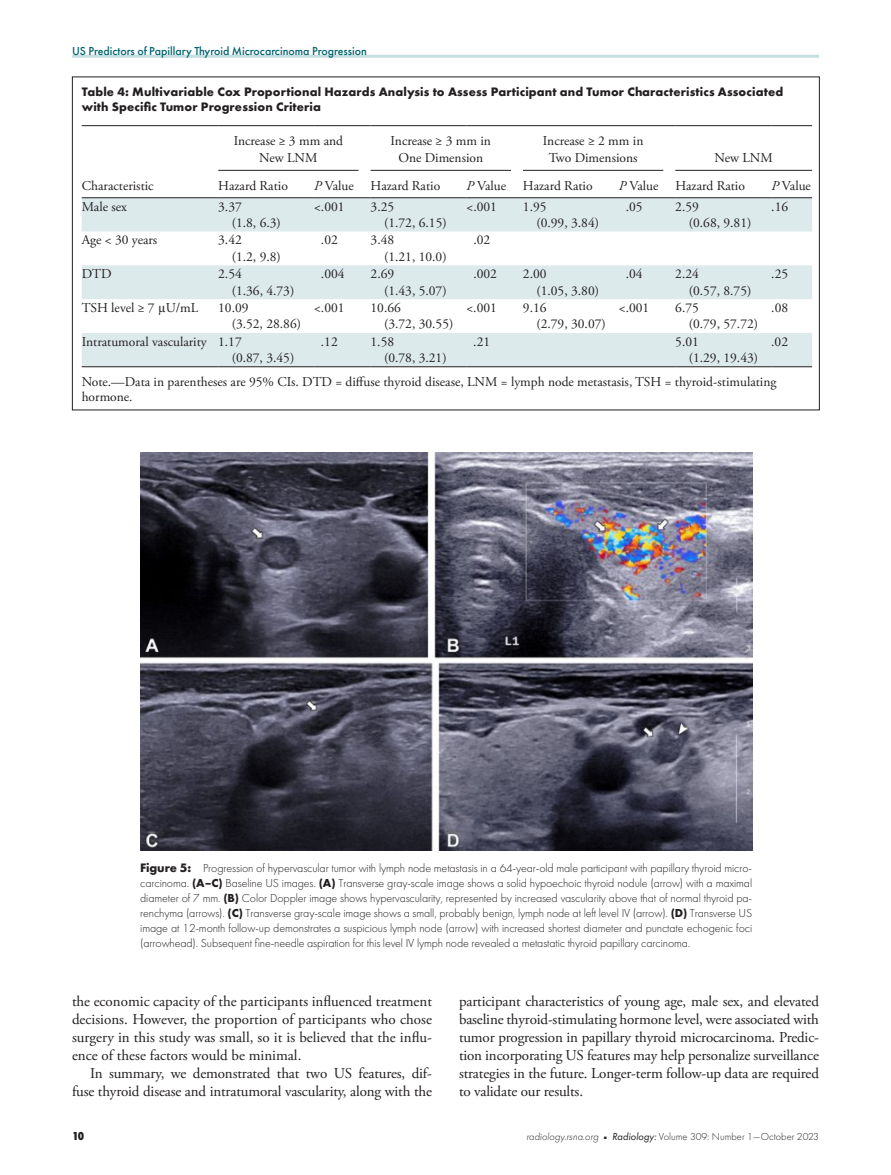
<style>
.page{position:relative;width:891px;height:1175px;background:#fff}
.page>*{position:absolute;margin:0;border:0;box-sizing:border-box;transform-origin:0 0}
.t1{font:15px/18px "Adobe Garamond Pro";letter-spacing:-.01em;color:#231f20;text-align:justify}
.t2{font:13.5px/16.5px "Adobe Garamond Pro";color:#231f20}
.t3{font:700 12.75px/15px "Futura PT";letter-spacing:.01em;color:#231f20}
.t4{font:300 12px/15px "Futura PT";letter-spacing:-.01em;color:#231f20;text-align:justify}
.t5{font:500 12px "Futura PT";color:#00636d}
.t6{font:800 12px "Futura PT Cond";color:#231f20}
.t7{font:300 10.5px "Futura PT";color:#231f20}
.s1{font-style:italic}
.s2{font-family:"Times New Roman"}
.s3{font-weight:700;font-size:12.75px}
.s4{font-weight:700}
.s5{font-weight:400;font-style:italic}
</style>
<div class="page">
<hr style="left:72px;top:55px;width:747px;height:3px;background:#c6dee1">
<svg style="left:82px;top:198px;width:730px;height:168px;fill:#dceaec"></svg>
<hr style="left:82px;top:125px;width:136px;height:1px;background:#231f20">
<hr style="left:218px;top:125px;width:96px;height:1px;background:#231f20">
<hr style="left:314px;top:125px;width:57px;height:1px;background:#231f20">
<hr style="left:371px;top:125px;width:96px;height:1px;background:#231f20">
<hr style="left:467px;top:125px;width:56px;height:1px;background:#231f20">
<hr style="left:523px;top:125px;width:96px;height:1px;background:#231f20">
<hr style="left:619px;top:125px;width:56px;height:1px;background:#231f20">
<hr style="left:675px;top:125px;width:96px;height:1px;background:#231f20">
<hr style="left:771px;top:125px;width:41px;height:1px;background:#231f20">
<hr style="left:82px;top:197px;width:136px;height:1px;background:#231f20">
<hr style="left:218px;top:197px;width:96px;height:1px;background:#231f20">
<hr style="left:314px;top:197px;width:57px;height:1px;background:#231f20">
<hr style="left:371px;top:197px;width:96px;height:1px;background:#231f20">
<hr style="left:467px;top:197px;width:56px;height:1px;background:#231f20">
<hr style="left:523px;top:197px;width:96px;height:1px;background:#231f20">
<hr style="left:619px;top:197px;width:56px;height:1px;background:#231f20">
<hr style="left:675px;top:197px;width:96px;height:1px;background:#231f20">
<hr style="left:771px;top:197px;width:41px;height:1px;background:#231f20">
<hr style="left:82px;top:366px;width:136px;height:1px;background:#231f20">
<hr style="left:218px;top:366px;width:96px;height:1px;background:#231f20">
<hr style="left:314px;top:366px;width:57px;height:1px;background:#231f20">
<hr style="left:371px;top:366px;width:96px;height:1px;background:#231f20">
<hr style="left:467px;top:366px;width:56px;height:1px;background:#231f20">
<hr style="left:523px;top:366px;width:96px;height:1px;background:#231f20">
<hr style="left:619px;top:366px;width:56px;height:1px;background:#231f20">
<hr style="left:675px;top:366px;width:96px;height:1px;background:#231f20">
<hr style="left:771px;top:366px;width:41px;height:1px;background:#231f20">
<hr style="left:218px;top:170px;width:141px;height:1px;background:#231f20">
<hr style="left:371px;top:170px;width:140px;height:1px;background:#231f20">
<hr style="left:523px;top:170px;width:140px;height:1px;background:#231f20">
<hr style="left:675px;top:170px;width:137px;height:1px;background:#231f20">
<img style="left:140px;top:452px;width:612px;height:398px">
<p class="t5" style="left:72px;top:44px;width:297px">US Predictors of Papillary Thyroid Microcarcinoma Progression</p>
<p class="t3" style="left:82px;top:84px;width:703px">Table 4: Multivariable Cox Proportional Hazards Analysis to Assess Participant and Tumor Characteristics Associated with Specific Tumor Progression Criteria</p>
<p class="t2" style="left:82px;top:177px;width:73px">Characteristic</p>
<p class="t2" style="left:234px;top:133px;width:111px;text-align:center">Increase ≥ 3 mm and<br>New LNM</p>
<p class="t2" style="left:391px;top:133px;width:102px;text-align:center">Increase ≥ 3 mm in<br>One Dimension</p>
<p class="t2" style="left:543px;top:133px;width:102px;text-align:center">Increase ≥ 2 mm in<br>Two Dimensions</p>
<p class="t2" style="left:715px;top:150px;width:60px">New LNM</p>
<p class="t2" style="left:218px;top:177px;width:71px">Hazard Ratio</p>
<p class="t2" style="left:314px;top:177px;width:128px"><span class="s1">P</span> Value Hazard Ratio</p>
<p class="t2" style="left:467px;top:177px;width:128px"><span class="s1">P</span> Value Hazard Ratio</p>
<p class="t2" style="left:619px;top:177px;width:128px"><span class="s1">P</span> Value Hazard Ratio</p>
<p class="t2" style="left:771px;top:177px;width:41px"><span class="s1">P</span> Value</p>
<p class="t2" style="left:82px;top:198px;width:47px">Male sex</p>
<p class="t2" style="left:232px;top:198px;width:51px;text-indent:-14px">3.37<br>(1.8, 6.3)</p>
<p class="t2" style="left:314px;top:198px;width:32px">&lt;.001</p>
<p class="t2" style="left:384px;top:198px;width:64px;text-indent:-14px">3.25<br>(1.72, 6.15)</p>
<p class="t2" style="left:467px;top:198px;width:32px">&lt;.001</p>
<p class="t2" style="left:536px;top:198px;width:64px;text-indent:-14px">1.95<br>(0.99, 3.84)</p>
<p class="t2" style="left:626px;top:198px;width:18px">.05</p>
<p class="t2" style="left:689px;top:198px;width:64px;text-indent:-14px">2.59<br>(0.68, 9.81)</p>
<p class="t2" style="left:771px;top:198px;width:18px">.16</p>
<p class="t2" style="left:82px;top:232px;width:77px">Age &lt; 30 years</p>
<p class="t2" style="left:232px;top:232px;width:51px;text-indent:-14px">3.42<br>(1.2, 9.8)</p>
<p class="t2" style="left:321px;top:232px;width:18px">.02</p>
<p class="t2" style="left:384px;top:232px;width:64px;text-indent:-14px">3.48<br>(1.21, 10.0)</p>
<p class="t2" style="left:473px;top:232px;width:18px">.02</p>
<p class="t2" style="left:82px;top:266px;width:31px">DTD</p>
<p class="t2" style="left:232px;top:266px;width:64px;text-indent:-14px">2.54<br>(1.36, 4.73)</p>
<p class="t2" style="left:321px;top:266px;width:25px">.004</p>
<p class="t2" style="left:384px;top:266px;width:64px;text-indent:-14px">2.69<br>(1.43, 5.07)</p>
<p class="t2" style="left:473px;top:266px;width:25px">.002</p>
<p class="t2" style="left:536px;top:266px;width:64px;text-indent:-14px">2.00<br>(1.05, 3.80)</p>
<p class="t2" style="left:626px;top:266px;width:18px">.04</p>
<p class="t2" style="left:689px;top:266px;width:64px;text-indent:-14px">2.24<br>(0.57, 8.75)</p>
<p class="t2" style="left:771px;top:266px;width:18px">.25</p>
<p class="t2" style="left:82px;top:300px;width:118px">TSH level ≥ 7 <span class="s2">µ</span>U/mL</p>
<p class="t2" style="left:232px;top:300px;width:71px;text-indent:-14px">10.09<br>(3.52, 28.86)</p>
<p class="t2" style="left:314px;top:300px;width:32px">&lt;.001</p>
<p class="t2" style="left:384px;top:300px;width:71px;text-indent:-13px">10.66<br>(3.72, 30.55)</p>
<p class="t2" style="left:467px;top:300px;width:32px">&lt;.001</p>
<p class="t2" style="left:536px;top:300px;width:71px;text-indent:-14px">9.16<br>(2.79, 30.07)</p>
<p class="t2" style="left:619px;top:300px;width:32px">&lt;.001</p>
<p class="t2" style="left:689px;top:300px;width:71px;text-indent:-14px">6.75<br>(0.79, 57.72)</p>
<p class="t2" style="left:771px;top:300px;width:18px">.08</p>
<p class="t2" style="left:232px;top:334px;width:64px;text-indent:-150px">Intratumoral vascularity 1.17<br>(0.87, 3.45)</p>
<p class="t2" style="left:321px;top:334px;width:18px">.12</p>
<p class="t2" style="left:384px;top:334px;width:64px;text-indent:-14px">1.58<br>(0.78, 3.21)</p>
<p class="t2" style="left:473px;top:334px;width:18px">.21</p>
<p class="t2" style="left:689px;top:334px;width:71px;text-indent:-14px">5.01<br>(1.29, 19.43)</p>
<p class="t2" style="left:771px;top:334px;width:18px">.02</p>
<p class="t2" style="left:82px;top:374px;width:696px;line-height:15px">Note.—Data in parentheses are 95% CIs. DTD = diffuse thyroid disease, LNM = lymph node metastasis, TSH = thyroid-stimulating hormone.</p>
<p class="t4" style="left:140px;top:860px;width:614px"><span class="s3">Figure 5:</span> Progression of hypervascular tumor with lymph node metastasis in a 64-year-old male participant with papillary thyroid micro&shy;carcinoma. <span class="s4">(A–C)</span> Baseline US images. <span class="s4">(A)</span> Transverse gray-scale image shows a solid hypoechoic thyroid nodule (arrow) with a maximal diameter of 7 mm. <span class="s4">(B)</span> Color Doppler image shows hypervascularity, represented by increased vascularity above that of normal thyroid pa&shy;renchyma (arrows). <span class="s4">(C)</span> Transverse gray-scale image shows a small, probably benign, lymph node at left level IV (arrow). <span class="s4">(D)</span> Transverse US image at 12-month follow-up demonstrates a suspicious lymph node (arrow) with increased shortest diameter and punctate echogenic foci (arrowhead). Subsequent fine-needle aspiration for this level IV lymph node revealed a metastatic thyroid papillary carcinoma.</p>
<p class="t1" style="left:72px;top:993px;width:362px">the economic capacity of the participants influenced treatment decisions. However, the proportion of participants who chose surgery in this study was small, so it is believed that the influ&shy;ence of these factors would be minimal.</p>
<p class="t1" style="left:72px;top:1065px;width:362px;text-align:right">In summary, we demonstrated that two US features, dif&shy;fuse thyroid disease and intratumoral vascularity, along with the</p>
<p class="t1" style="left:459px;top:993px;width:362px">participant characteristics of young age, male sex, and elevated baseline thyroid-stimulating hormone level, were associated with tumor progression in papillary thyroid microcarcinoma. Predic&shy;tion incorporating US features may help personalize surveillance strategies in the future. Longer-term follow-up data are required to validate our results.</p>
<p class="t6" style="left:72px;top:1129px;width:14px">10</p>
<p class="t7" style="left:526px;top:1131px;width:294px"><span class="s1">radiology.rsna.org</span> <sup>■</sup> <span class="s5">Radiology:</span> Volume 309: Number 1—October 2023</p>
</div>
